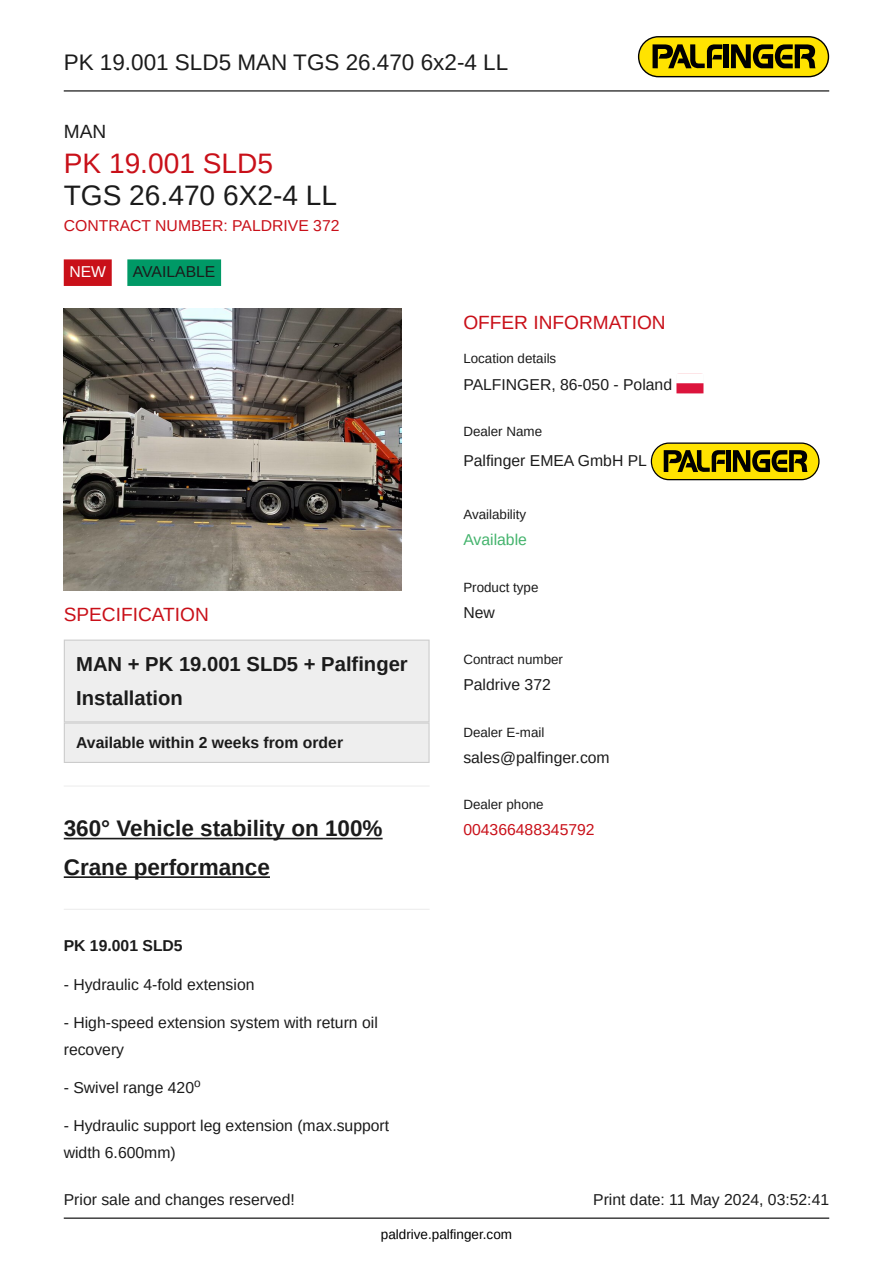
<style>
.page{position:relative;width:893px;height:1263px;background:#fff}
.page>*{position:absolute;margin:0;border:0;box-sizing:border-box;transform-origin:0 0}
.t1{font:28.2px "Arimo";color:#1b1b1b}
.t2{font:28.2px "Arimo";color:#c91019}
.t3{font:22.5px/38.5px "Arimo";color:#1b1b1b}
.t4{font:20.25px/34.7px "Arimo";color:#1b1b1b}
.t5{font:19.2px "Arimo";color:#c91019}
.t6{font:19.2px "Arimo";color:#1b1b1b}
.t7{font:15.75px/27px "Arimo";color:#1b1b1b}
.t8{font:15.75px "Arimo";color:#c91019}
.t9{font:15.75px "Arimo";color:#43b36c}
.t10{font:15.75px "Arimo";color:#fff}
.t11{font:13.5px "Arimo";color:#000}
.t12{font:13.35px "Arimo";color:#1b1b1b}
.t13{font:11.85px "Arimo";color:#1b1b1b}
</style>
<div class="page">
<hr style="left:64px;top:90px;width:765px;height:1px;background:#000">
<hr style="left:64px;top:1217px;width:765px;height:2px;background:#000">
<svg style="left:638px;top:36px;width:191px;height:41px;background:#a3930b"></svg>
<div style="left:64px;top:259px;width:48px;height:27px;background:#c91019"></div>
<div style="left:127px;top:259px;width:94px;height:27px;background:#096"></div>
<img style="left:64px;top:309px;width:337px;height:281px">
<div style="left:64px;top:639px;width:366px;height:124px;background:#eee"></div>
<hr style="left:64px;top:785px;width:366px;height:2px;background:#eee">
<svg style="left:63px;top:837px;width:320px;height:3px"></svg>
<svg style="left:63px;top:876px;width:207px;height:2px"></svg>
<hr style="left:64px;top:909px;width:366px;height:1px;background:#eee">
<div style="left:676px;top:383px;width:27px;height:10px;background:#dc143c"></div>
<svg style="left:651px;top:442px;width:168px;height:38px;background:#a4940e"></svg>
<h2 class="t3" style="left:64px;top:44px;width:446px">PK 19.001 SLD5 MAN TGS 26.470 6x2-4 LL</h2>
<p class="t6" style="left:64px;top:124px;width:44px">MAN</p>
<h1 class="t2" style="left:64px;top:152px;width:211px">PK 19.001 SLD5</h1>
<h1 class="t1" style="left:64px;top:185px;width:275px">TGS 26.470 6X2-4 LL</h1>
<p class="t8" style="left:64px;top:220px;width:277px">CONTRACT NUMBER: PALDRIVE 372</p>
<p class="t10" style="left:69px;top:266px;width:38px">NEW</p>
<p class="t7" style="left:133px;top:259px;width:84px">AVAILABLE</p>
<p class="t5" style="left:64px;top:607px;width:147px">SPECIFICATION</p>
<p class="t4" style="left:76px;top:648px;width:333px">MAN + PK 19.001 SLD5 + Palfinger<br>Installation</p>
<p class="t7" style="left:76px;top:731px;width:268px">Available within 2 weeks from order</p>
<h2 class="t3" style="left:64px;top:811px;width:320px">360° Vehicle stability on 100%<br>Crane performance</h2>
<p class="t7" style="left:64px;top:934px;width:120px">PK 19.001 SLD5</p>
<p class="t7" style="left:64px;top:972px;width:192px">- Hydraulic 4-fold extension</p>
<p class="t7" style="left:64px;top:1010px;width:316px">- High-speed extension system with return oil recovery</p>
<p class="t7" style="left:64px;top:1075px;width:132px">- Swivel range 420</p>
<p class="t7" style="left:64px;top:1114px;width:327px">- Hydraulic support leg extension (max.support width 6.600mm)</p>
<p class="t13" style="left:194px;top:1078px;width:8px">o</p>
<p class="t5" style="left:463px;top:315px;width:204px">OFFER INFORMATION</p>
<p class="t12" style="left:463px;top:353px;width:94px">Location details</p>
<p class="t7" style="left:463px;top:373px;width:210px">PALFINGER, 86-050 - Poland</p>
<p class="t12" style="left:463px;top:426px;width:80px">Dealer Name</p>
<p class="t7" style="left:463px;top:448px;width:185px">Palfinger EMEA GmbH PL</p>
<p class="t12" style="left:463px;top:510px;width:64px">Availability</p>
<p class="t9" style="left:463px;top:534px;width:65px">Available</p>
<p class="t12" style="left:463px;top:582px;width:77px">Product type</p>
<p class="t7" style="left:463px;top:600px;width:33px">New</p>
<p class="t12" style="left:463px;top:655px;width:101px">Contract number</p>
<p class="t7" style="left:463px;top:673px;width:89px">Paldrive 372</p>
<p class="t12" style="left:463px;top:727px;width:83px">Dealer E-mail</p>
<p class="t7" style="left:463px;top:745px;width:148px">sales@palfinger.com</p>
<p class="t12" style="left:463px;top:799px;width:82px">Dealer phone</p>
<p class="t8" style="left:463px;top:824px;width:133px">004366488345792</p>
<p class="t7" style="left:64px;top:1188px;width:233px">Prior sale and changes reserved!</p>
<p class="t7" style="left:593px;top:1188px;width:237px">Print date: 11 May 2024, 03:52:41</p>
<p class="t11" style="left:381px;top:1229px;width:133px">paldrive.palfinger.com</p>
</div>
